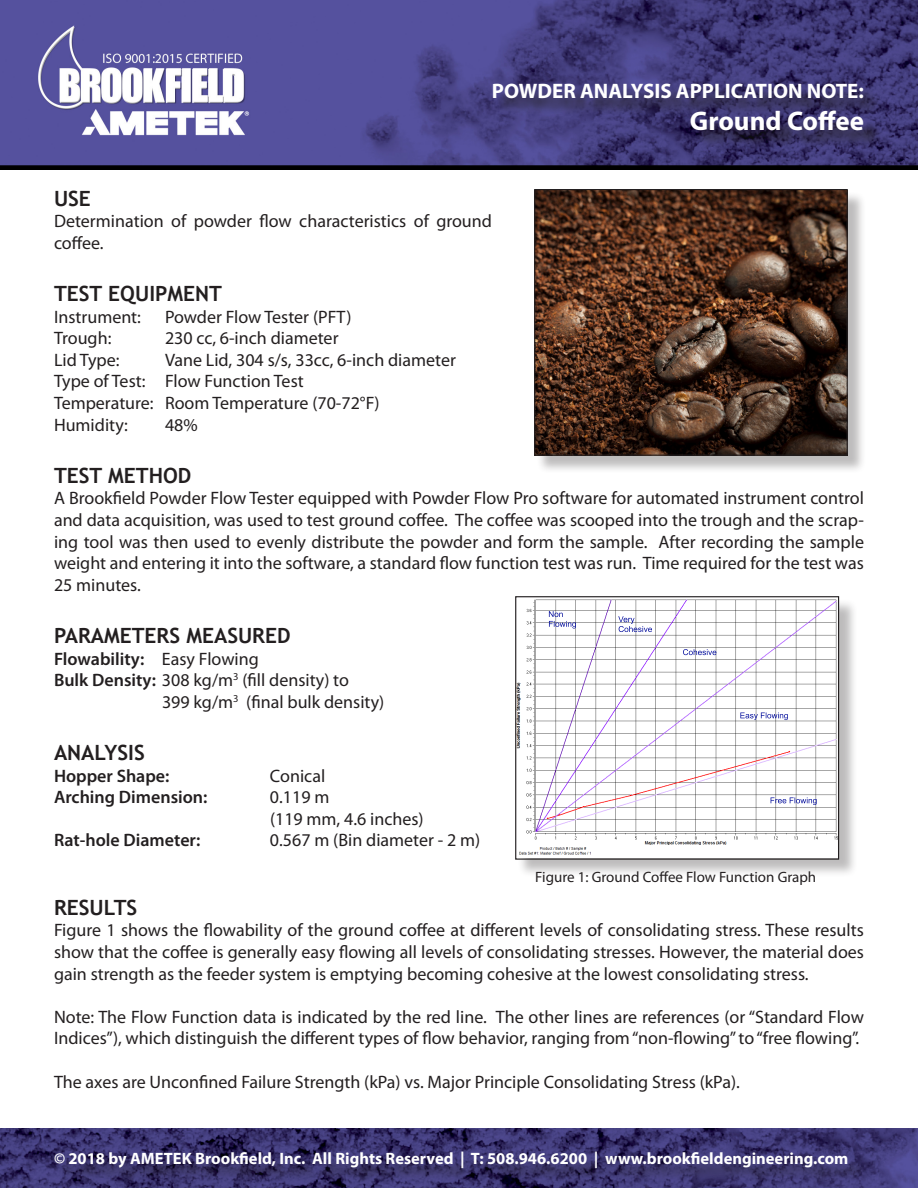
<style>
.page{position:relative;width:918px;height:1188px;background:#fff}
.page>*{position:absolute;margin:0;border:0;box-sizing:border-box;transform-origin:0 0}
.t1{font:700 27px "Myriad Pro";color:#fff}
.t2{font:700 21px "Trebuchet MS";color:#231f20}
.t3{font:700 21px "Myriad Pro";color:#fff}
.t4{font:18px/21.6px "Myriad Pro";color:#231f20}
.t5{font:600 18px "Myriad Pro";color:#231f20}
.t6{font:700 16.5px "Myriad Pro";color:#fff}
.t7{font:15px "Myriad Pro";color:#231f20}
.s1{font-weight:400}
.s2{font-weight:600}
</style>
<div class="page">
<img style="left:0;top:1129px;width:918px;height:59px">
<div style="left:57px;top:1155px;width:809px;height:31px;background:#231f20;opacity:.5"></div>
<img style="left:0;top:0;width:918px;height:170px">
<div style="left:496px;top:86px;width:386px;height:63px;background:#231f20;opacity:.75"></div>
<div style="left:517px;top:598px;width:341px;height:280px;background:#231f20;opacity:.3"></div>
<img style="left:517px;top:598px;width:320px;height:259px">
<img style="left:549px;top:611px;width:27px;height:18px">
<img style="left:618px;top:616px;width:34px;height:16px">
<img style="left:683px;top:649px;width:33px;height:6px">
<img style="left:740px;top:712px;width:48px;height:8px">
<img style="left:771px;top:797px;width:46px;height:8px">
<div style="left:515px;top:596px;width:324px;height:264px;border:1px solid #231f20"></div>
<div style="left:536px;top:191px;width:330px;height:283px;background:#231f20;opacity:.3"></div>
<img style="left:536px;top:191px;width:310px;height:263px">
<div style="left:534px;top:189px;width:314px;height:267px;border:1px solid #231f20"></div>
<p class="t3" style="left:492px;top:77px;width:374px">POWDER ANALYSIS APPLICATION NOTE:</p>
<p class="t1" style="left:690px;top:104px;width:176px">Ground Coffee</p>
<p class="t2" style="left:54px;top:185px;width:38px">USE</p>
<p class="t4" style="left:54px;top:210px;width:440px">Determination of powder flow characteristics of ground coffee.</p>
<p class="t2" style="left:54px;top:280px;width:170px">TEST EQUIPMENT</p>
<p class="t4" style="left:54px;top:305px;width:88px">Instrument:</p>
<p class="t4" style="left:165px;top:305px;width:188px">Powder Flow Tester (PFT)</p>
<p class="t4" style="left:54px;top:327px;width:59px">Trough:</p>
<p class="t4" style="left:165px;top:327px;width:175px">230 cc, 6-inch diameter</p>
<p class="t4" style="left:54px;top:349px;width:67px">Lid Type:</p>
<p class="t4" style="left:165px;top:349px;width:292px">Vane Lid, 304 s/s, 33cc, 6-inch diameter</p>
<p class="t4" style="left:54px;top:370px;width:251px">Type of Test: Flow Function Test</p>
<p class="t4" style="left:54px;top:392px;width:327px">Temperature: Room Temperature (70-72°F)</p>
<p class="t4" style="left:54px;top:413px;width:75px">Humidity:</p>
<p class="t4" style="left:165px;top:413px;width:34px">48%</p>
<p class="t2" style="left:54px;top:462px;width:139px">TEST METHOD</p>
<p class="t4" style="left:54px;top:487px;width:812px;text-align:justify">A Brookfield Powder Flow Tester equipped with Powder Flow Pro software for automated instrument control and data acquisition, was used to test ground coffee. The coffee was scooped into the trough and the scrap&shy;ing tool was then used to evenly distribute the powder and form the sample. After recording the sample weight and entering it into the software, a standard flow function test was run. Time required for the test was 25 minutes.</p>
<p class="t2" style="left:54px;top:622px;width:238px">PARAMETERS MEASURED</p>
<p class="t5" style="left:54px;top:647px;width:206px">Flowability: <span class="s1">Easy Flowing</span></p>
<p class="t4" style="left:54px;top:669px;width:296px"><span class="s2">Bulk Density:</span> 308 kg/m<sup>3</sup> (fill density) to</p>
<p class="t4" style="left:162px;top:691px;width:224px">399 kg/m<sup>3</sup> (final bulk density)</p>
<p class="t2" style="left:54px;top:739px;width:92px">ANALYSIS</p>
<p class="t5" style="left:54px;top:764px;width:117px">Hopper Shape:</p>
<p class="t4" style="left:270px;top:764px;width:57px">Conical</p>
<p class="t5" style="left:54px;top:786px;width:155px">Arching Dimension:</p>
<p class="t4" style="left:270px;top:786px;width:61px">0.119 m</p>
<p class="t4" style="left:270px;top:808px;width:155px">(119 mm, 4.6 inches)</p>
<p class="t5" style="left:54px;top:829px;width:148px">Rat-hole Diameter:</p>
<p class="t4" style="left:270px;top:829px;width:212px">0.567 m (Bin diameter - 2 m)</p>
<p class="t7" style="left:535px;top:867px;width:282px">Figure 1: Ground Coffee Flow Function Graph</p>
<p class="t2" style="left:54px;top:894px;width:85px">RESULTS</p>
<p class="t4" style="left:54px;top:919px;width:812px;text-align:justify">Figure 1 shows the flowability of the ground coffee at different levels of consolidating stress. These results show that the coffee is generally easy flowing all levels of consolidating stresses. However, the material does gain strength as the feeder system is emptying becoming cohesive at the lowest consolidating stress.</p>
<p class="t4" style="left:54px;top:1006px;width:811px">Note: The Flow Function data is indicated by the red line. The other lines are references (or “Standard Flow<br>Indices”), which distinguish the different types of flow behavior, ranging from “non-flowing” to “free flowing”.</p>
<p class="t4" style="left:54px;top:1070px;width:687px">The axes are Unconfined Failure Strength (kPa) vs. Major Principle Consolidating Stress (kPa).</p>
<p class="t6" style="left:54px;top:1148px;width:796px">© 2018 by AMETEK Brookfield, Inc. All Rights Reserved | T: 508.946.6200 | www.brookfieldengineering.com</p>
</div>
